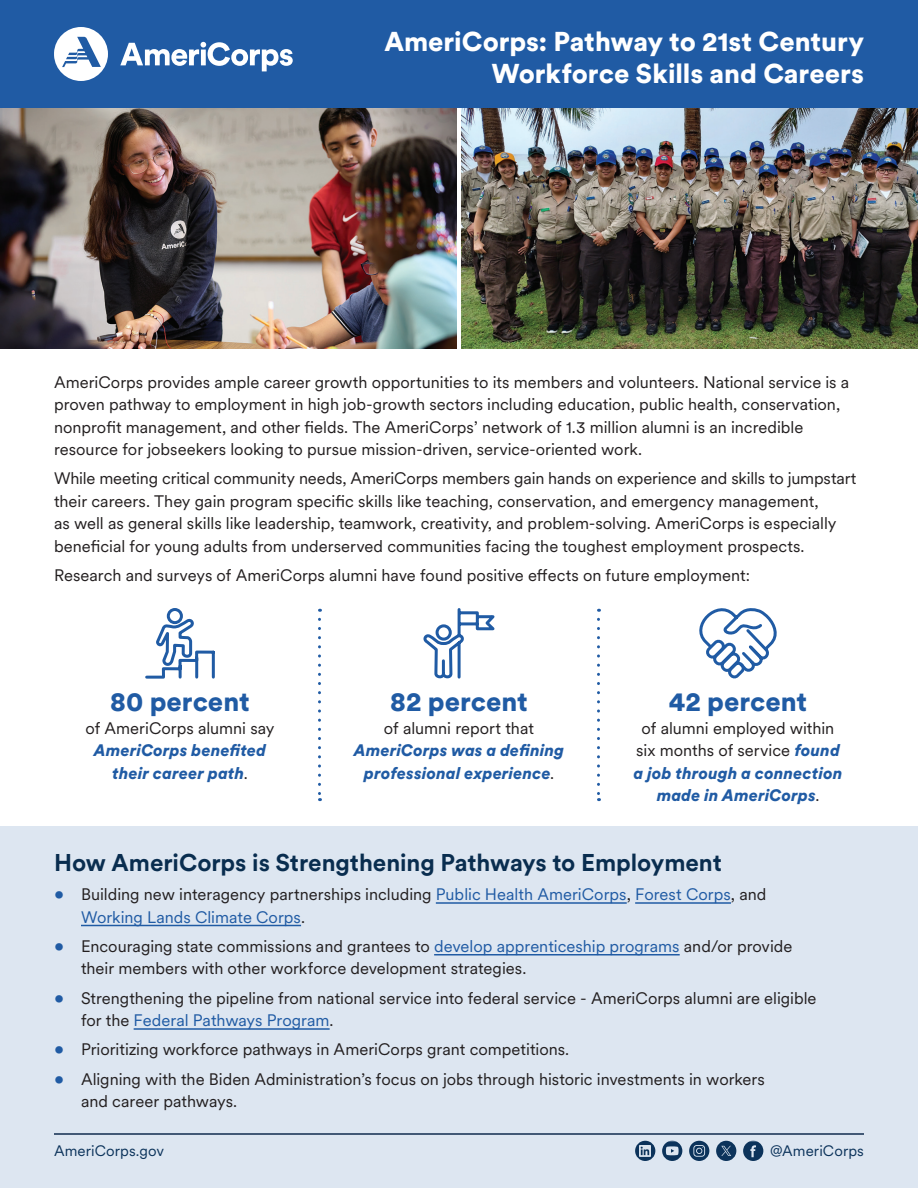
<style>
.page{position:relative;width:918px;height:1188px;background:#fff}
.page>*{position:absolute;margin:0;border:0;box-sizing:border-box;transform-origin:0 0}
.t1{font:900 27px/32.4px "Circular XX";color:#fff;text-align:right}
.t2{font:900 27px "Circular XX";color:#205ba4}
.t3{font:700 24px "Circular XX";letter-spacing:-.005em;color:#092d4f}
.t4{font:16.5px/22.5px "Circular XX";color:#231f20}
.t5{font:italic 900 16.5px/22.5px "Circular XX";letter-spacing:.005em;color:#205ba4;text-align:center}
.t6{font:16.5px/22.5px "Circular XX";color:#205ba4}
.t7{font:15px "Circular XX";letter-spacing:.005em;color:#092d4f}
.s1{font-weight:400;font-style:normal;color:#231f20}
.s2{font-size:18px}
.s3{color:#231f20}
.s4{font-size:18px;color:#205ba4}
.s5{color:#205ba4}
</style>
<div class="page">
<div style="left:0;top:827px;width:918px;height:361px;background:#dde6f1"></div>
<div style="left:0;top:0;width:918px;height:108px;background:#205ba4"></div>
<svg style="left:54px;top:27px;width:54px;height:54px"></svg>
<svg style="left:120px;top:42px;width:173px;height:29px"></svg>
<hr style="left:436px;top:902px;width:191px;height:2px;background:#205ba4">
<hr style="left:635px;top:902px;width:96px;height:2px;background:#205ba4">
<hr style="left:81px;top:925px;width:220px;height:1px;background:#205ba4">
<hr style="left:434px;top:954px;width:246px;height:2px;background:#205ba4">
<hr style="left:134px;top:1028px;width:196px;height:2px;background:#205ba4">
<svg style="left:145px;top:608px;width:70px;height:71px"></svg>
<svg style="left:699px;top:608px;width:78px;height:71px"></svg>
<svg style="left:423px;top:608px;width:72px;height:71px"></svg>
<img style="left:0;top:108px;width:457px;height:241px">
<img style="left:461px;top:108px;width:457px;height:241px">
<svg style="left:318px;top:619px;width:3px;height:182px"></svg>
<svg style="left:597px;top:619px;width:3px;height:182px"></svg>
<h1 class="t1" style="left:384px;top:24px;width:481px">AmeriCorps: Pathway to 21st Century<br>Workforce Skills and Careers</h1>
<p class="t4" style="left:54px;top:370px;width:797px">AmeriCorps provides ample career growth opportunities to its members and volunteers. National service is a proven pathway to employment in high job-growth sectors including education, public health, conservation, nonprofit management, and other fields. The AmeriCorps’ network of 1.3 million alumni is an incredible resource for jobseekers looking to pursue mission-driven, service-oriented work.</p>
<p class="t4" style="left:54px;top:467px;width:804px">While meeting critical community needs, AmeriCorps members gain hands on experience and skills to jumpstart their careers. They gain program specific skills like teaching, conservation, and emergency management,<br>as well as general skills like leadership, teamwork, creativity, and problem-solving. AmeriCorps is especially beneficial for young adults from underserved communities facing the toughest employment prospects.</p>
<p class="t4" style="left:54px;top:563px;width:698px">Research and surveys of AmeriCorps alumni have found positive effects on future employment:</p>
<h1 class="t2" style="left:110px;top:683px;width:141px">80 percent</h1>
<p class="t4" style="left:85px;top:716px;width:191px">of AmeriCorps alumni say</p>
<p class="t5" style="left:94px;top:739px;width:174px">AmeriCorps benefited their career path<span class="s1">.</span></p>
<h1 class="t2" style="left:390px;top:683px;width:139px">82 percent</h1>
<p class="t4" style="left:384px;top:716px;width:152px">of alumni report that</p>
<p class="t5" style="left:354px;top:739px;width:212px">AmeriCorps was a defining professional experience<span class="s1">.</span></p>
<h1 class="t2" style="left:669px;top:683px;width:140px">42 percent</h1>
<p class="t5" style="left:634px;top:716px;width:210px"><span class="s1">of alumni employed within six months of service</span> found a job through a connection made in AmeriCorps<span class="s1">.</span></p>
<h2 class="t3" style="left:54px;top:846px;width:669px">How AmeriCorps is Strengthening Pathways to Employment</h2>
<p class="t6" style="left:81px;top:882px;width:687px;text-indent:-27px"><span class="s2">•</span> <span class="s3">Building new interagency partnerships including</span> Public Health AmeriCorps<span class="s3">,</span> Forest Corps<span class="s3">, and<br></span>Working Lands Climate Corps<span class="s3">.</span></p>
<p class="t4" style="left:81px;top:934px;width:713px;text-indent:-27px"><span class="s4">•</span> Encouraging state commissions and grantees to <span class="s5">develop apprenticeship programs</span> and/or provide their members with other workforce development strategies.</p>
<p class="t4" style="left:81px;top:986px;width:737px;text-indent:-27px"><span class="s4">•</span> Strengthening the pipeline from national service into federal service - AmeriCorps alumni are eligible for the <span class="s5">Federal Pathways Program</span>.</p>
<p class="t4" style="left:54px;top:1038px;width:517px"><span class="s4">•</span> Prioritizing workforce pathways in AmeriCorps grant competitions.</p>
<p class="t4" style="left:81px;top:1067px;width:686px;text-indent:-27px"><span class="s4">•</span> Aligning with the Biden Administration’s focus on jobs through historic investments in workers and career pathways.</p>
<p class="t7" style="left:54px;top:1141px;width:112px">AmeriCorps.gov</p>
<p class="t7" style="left:770px;top:1141px;width:95px">@AmeriCorps</p>
</div>
